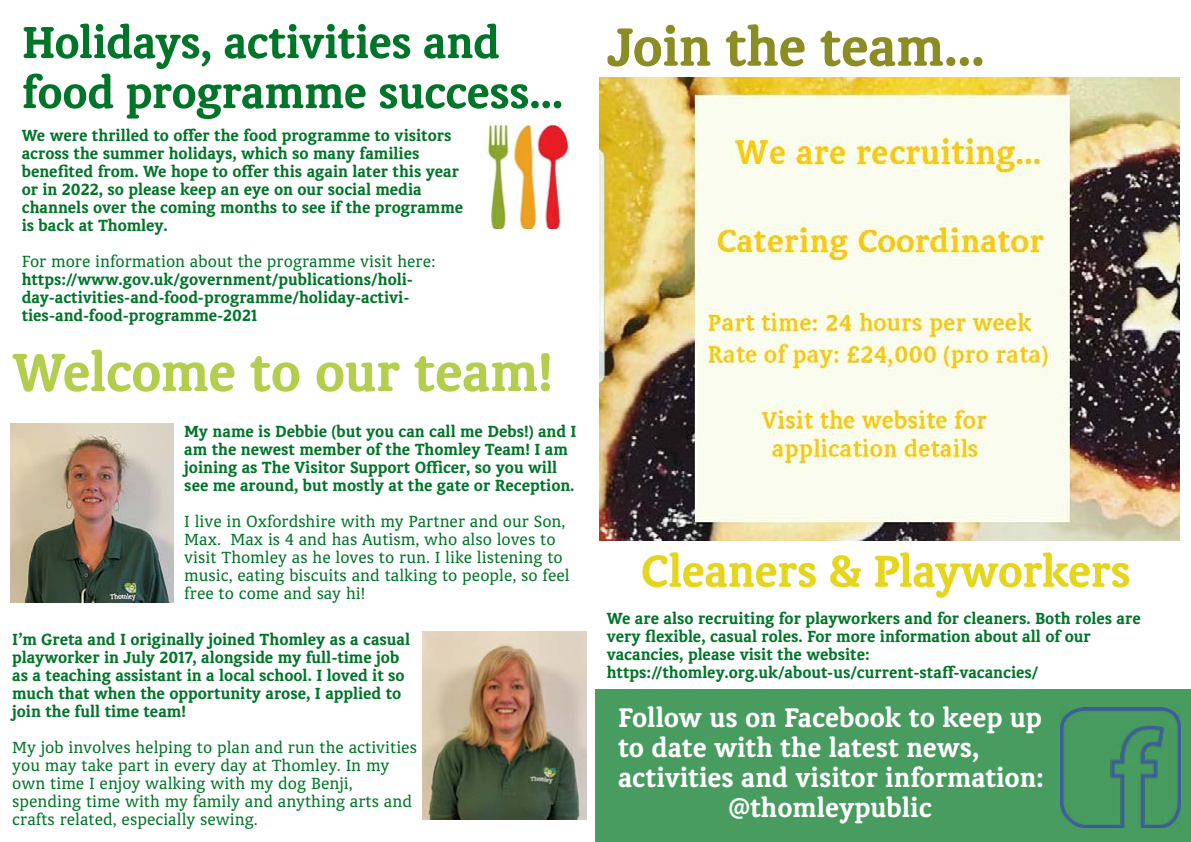
<style>
.page{position:relative;width:1191px;height:842px;background:#fff}
.page>*{position:absolute;margin:0;border:0;box-sizing:border-box;transform-origin:0 0}
.t1{font:700 60px "Classic Round";letter-spacing:-.015em;color:#b3ce4d}
.t2{font:700 60px "Classic Round";letter-spacing:-.01em;color:#8a8d24}
.t3{font:700 50px/50px "Classic Round";letter-spacing:-.01em;color:#007529}
.t4{font:700 50px "Classic Round";letter-spacing:-.01em;color:#e5d61d}
.t5{font:700 30px "Classic Round";color:#fff}
.t6{font:700 18px/18px "Classic Round";color:#007529}
.t7{font:18px/18px "Classic Round";color:#007529}
</style>
<div class="page">
<img style="left:486px;top:122px;width:84px;height:106px">
<div style="left:595px;top:689px;width:596px;height:153px;background:#489c60"></div>
<img style="left:1060px;top:707px;width:120px;height:120px">
<img style="left:10px;top:423px;width:164px;height:179px">
<img style="left:599px;top:78px;width:580px;height:462px">
<img style="left:422px;top:631px;width:165px;height:188px">
<h2 class="t3" style="left:22px;top:18px;width:543px">Holidays, activities and food programme success...</h2>
<p class="t6" style="left:22px;top:127px;width:443px">We were thrilled to offer the food programme to visitors across the summer holidays, which so many families benefited from. We hope to offer this again later this year or in 2022, so please keep an eye on our social media channels over the coming months to see if the programme is back at Thomley.</p>
<p class="t7" style="left:22px;top:253px;width:415px">For more information about the programme visit here:</p>
<p class="t6" style="left:22px;top:271px;width:393px">https://www.gov.uk/government/publications/holi&shy;day-activities-and-food-programme/holiday-activi&shy;ties-and-food-programme-2021</p>
<h1 class="t1" style="left:12px;top:340px;width:542px">Welcome to our team!</h1>
<p class="t6" style="left:184px;top:422px;width:394px">My name is Debbie (but you can call me Debs!) and I am the newest member of the Thomley Team! I am joining as The Visitor Support Officer, so you will see me around, but mostly at the gate or Reception.</p>
<p class="t7" style="left:184px;top:512px;width:387px">I live in Oxfordshire with my Partner and our Son, Max. Max is 4 and has Autism, who also loves to visit Thomley as he loves to run. I like listening to music, eating biscuits and talking to people, so feel free to come and say hi!</p>
<p class="t6" style="left:12px;top:631px;width:399px">I’m Greta and I originally joined Thomley as a casual playworker in July 2017, alongside my full-time job as a teaching assistant in a local school. I loved it so much that when the opportunity arose, I applied to join the full time team!</p>
<p class="t7" style="left:12px;top:739px;width:406px">My job involves helping to plan and run the activities you may take part in every day at Thomley. In my own time I enjoy walking with my dog Benji, spending time with my family and anything arts and crafts related, especially sewing.</p>
<h1 class="t2" style="left:607px;top:14px;width:379px">Join the team...</h1>
<h2 class="t4" style="left:641px;top:544px;width:491px">Cleaners &amp; Playworkers</h2>
<p class="t6" style="left:607px;top:609px;width:535px">We are also recruiting for playworkers and for cleaners. Both roles are very flexible, casual roles. For more information about all of our vacancies, please visit the website: https://thomley.org.uk/about-us/current-staff-vacancies/</p>
<h3 class="t5" style="left:618px;top:701px;width:425px">Follow us on Facebook to keep up</h3>
<h3 class="t5" style="left:618px;top:731px;width:363px">to date with the latest news,</h3>
<h3 class="t5" style="left:618px;top:761px;width:427px">activities and visitor information:</h3>
<h3 class="t5" style="left:728px;top:791px;width:205px">@thomleypublic</h3>
</div>
